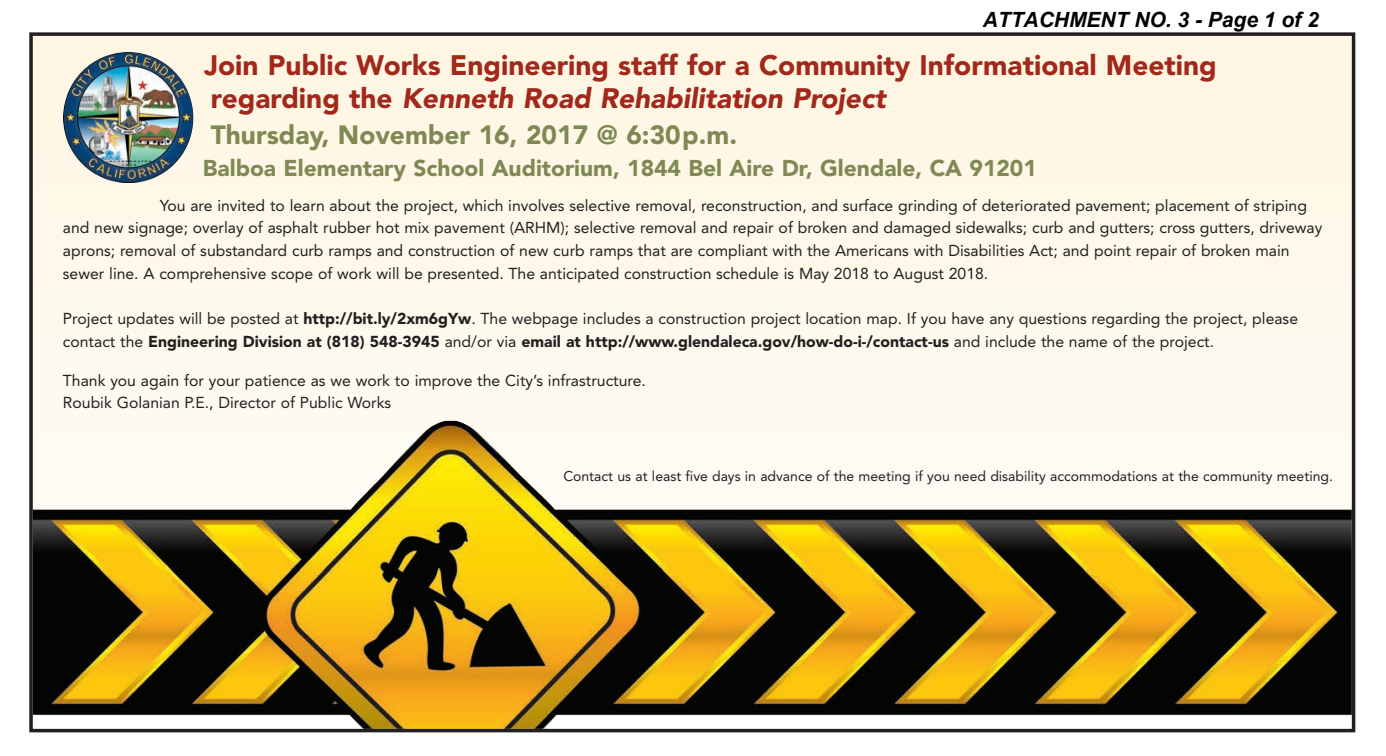
<style>
.page{position:relative;width:1386px;height:756px;background:#fff}
.page>*{position:absolute;margin:0;border:0;box-sizing:border-box;transform-origin:0 0}
.t1{font:900 28px/33.2px "Avenir";color:#a1281b}
.t2{font:900 26.25px "Avenir";color:#7f8953}
.t3{font:900 22.75px "Avenir";color:#7f8953}
.t4{font:italic 700 21px "Arial";color:#000}
.t5{font:15.75px/22.8px "Avenir";color:#231f20}
.t6{font:14px "Avenir";color:#231f20}
.s1{font-style:italic}
.s2{font-weight:900}
</style>
<div class="page">
<div style="left:33px;top:36px;width:1319px;height:693px;background:#fef8ea"></div>
<img style="left:34px;top:421px;width:1316px;height:306px">
<div style="left:29px;top:32px;width:1326px;height:700px;border:4px solid #231f20"></div>
<img style="left:63px;top:53px;width:130px;height:130px;border-radius:50%">
<h3 class="t4" style="left:983px;top:6px;width:338px">ATTACHMENT NO. 3 - Page 1 of 2</h3>
<h1 class="t1" style="left:204px;top:48px;width:1014px">Join Public Works Engineering staff for a Community Informational Meeting regarding the <span class="s1">Kenneth Road Rehabilitation Project</span></h1>
<h2 class="t2" style="left:211px;top:113px;width:528px">Thursday, November 16, 2017 @ 6:30p.m.</h2>
<h3 class="t3" style="left:203px;top:148px;width:835px">Balboa Elementary School Auditorium, 1844 Bel Aire Dr, Glendale, CA 91201</h3>
<p class="t5" style="left:63px;top:193px;width:1261px;text-indent:97px">You are invited to learn about the project, which involves selective removal, reconstruction, and surface grinding of deteriorated pavement; placement of striping and new signage; overlay of asphalt rubber hot mix pavement (ARHM); selective removal and repair of broken and damaged sidewalks; curb and gutters; cross gutters, driveway aprons; removal of substandard curb ramps and construction of new curb ramps that are compliant with the Americans with Disabilities Act; and point repair of broken main sewer line. A comprehensive scope of work will be presented. The anticipated construction schedule is May 2018 to August 2018.</p>
<p class="t5" style="left:63px;top:307px;width:1237px">Project updates will be posted at <span class="s2">http://bit.ly/2xm6gYw</span>. The webpage includes a construction project location map. If you have any questions regarding the project, please contact the <span class="s2">Engineering Division at (818) 548-3945</span> and/or via <span class="s2">email at http://www.glendaleca.gov/how-do-i-/contact-us</span> and include the name of the project.</p>
<p class="t5" style="left:63px;top:368px;width:585px">Thank you again for your patience as we work to improve the City’s infrastructure.<br>Roubik Golanian P.E., Director of Public Works</p>
<p class="t6" style="left:563px;top:465px;width:771px">Contact us at least five days in advance of the meeting if you need disability accommodations at the community meeting.</p>
</div>
